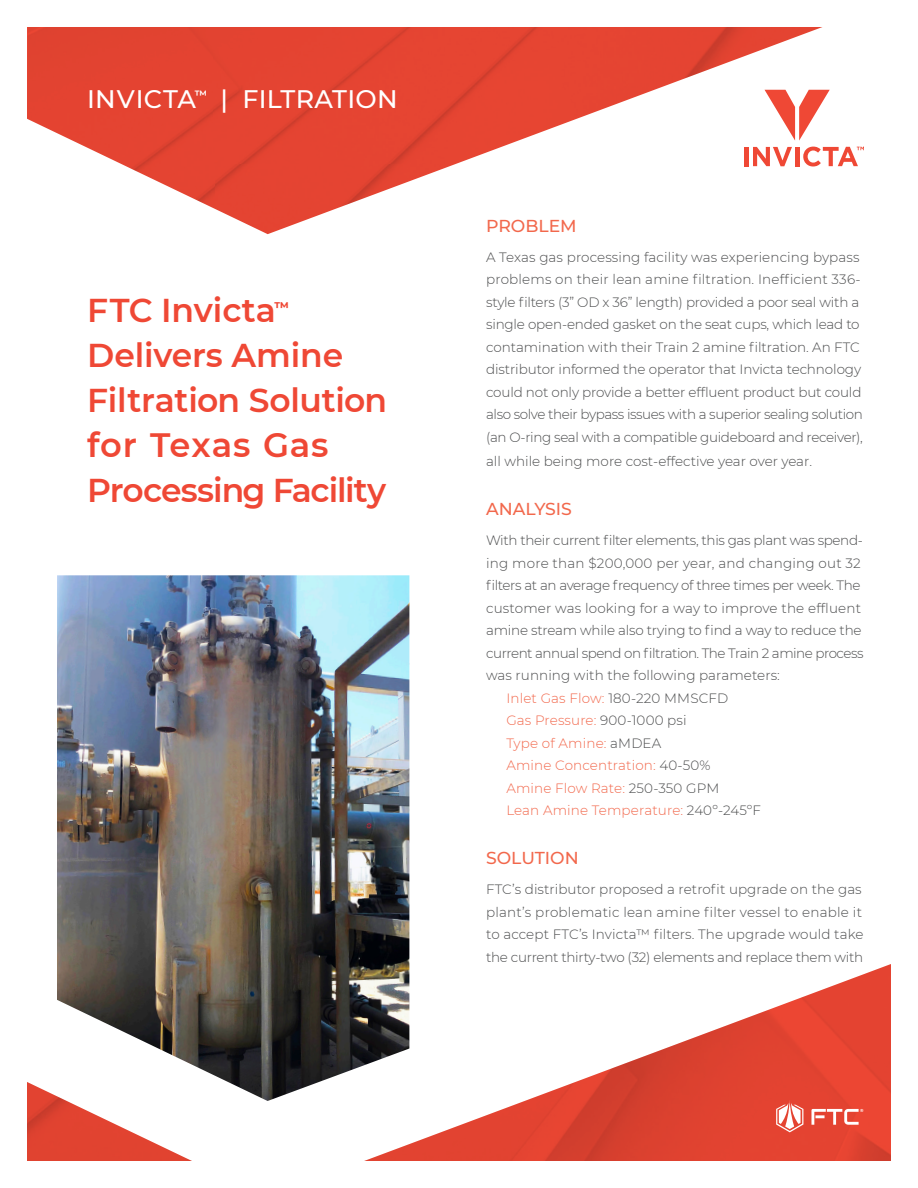
<style>
.page{position:relative;width:918px;height:1188px;background:#fff}
.page>*{position:absolute;margin:0;border:0;box-sizing:border-box;transform-origin:0 0}
.t1{font:600 33.75px "Montserrat";letter-spacing:.025em;color:#ef4835}
.t2{font:600 33px "Montserrat";letter-spacing:-.01em;color:#ef4835}
.t3{font:600 33px "Montserrat";letter-spacing:-.03em;color:#ef4835}
.t4{font:500 25.35px "Montserrat";letter-spacing:.01em;color:#fff}
.t5{font:500 17.25px "Montserrat";color:#f2684c}
.t6{font:700 13.95px "Montserrat";color:#ef4835}
.t7{font:300 13.5px/22.5px "Montserrat";letter-spacing:-.015em;color:#4b4c4d}
.t8{font:300 13.5px "Montserrat";letter-spacing:.01em;color:#f2684c}
.t9{font:300 13.5px/22.5px "Montserrat";letter-spacing:.005em;color:#4b4c4d}
.t10{font:300 13.5px "Montserrat";letter-spacing:.01em;color:#4b4c4d}
.t11{font:300 13.5px/22.5px "Montserrat";letter-spacing:-.035em;color:#4b4c4d}
.t12{font:300 13.5px "Montserrat";letter-spacing:.015em;color:#4b4c4d}
.t13{font:700 4.35px "Montserrat";color:#fff}
.s1{color:#4b4c4d}
</style>
<div class="page">
<svg style="left:27px;top:964px;width:864px;height:197px"></svg>
<svg style="left:27px;top:27px;width:796px;height:207px;fill:#e64532"></svg>
<svg style="left:765px;top:90px;width:65px;height:51px"></svg>
<hr style="left:744px;top:147px;width:4px;height:19px;background:#ef4835">
<svg style="left:753px;top:147px;width:39px;height:19px"></svg>
<hr style="left:795px;top:147px;width:4px;height:19px;background:#ef4835">
<svg style="left:803px;top:147px;width:61px;height:20px"></svg>
<img style="left:57px;top:575px;width:352px;height:526px">
<svg style="left:811px;top:1109px;width:48px;height:16px"></svg>
<svg style="left:776px;top:1100px;width:27px;height:32px"></svg>
<p class="t4" style="left:87px;top:82px;width:312px">INVICTA<sup>™</sup> | FILTRATION</p>
<p class="t2" style="left:87px;top:287px;width:190px">FTC Invicta</p>
<p class="t6" style="left:275px;top:297px;width:16px">™</p>
<p class="t2" style="left:87px;top:332px;width:257px">Delivers Amine</p>
<p class="t2" style="left:87px;top:377px;width:301px">Filtration Solution</p>
<p class="t1" style="left:87px;top:421px;width:243px">for Texas Gas</p>
<p class="t3" style="left:87px;top:467px;width:301px">Processing Facility</p>
<p class="t5" style="left:486px;top:214px;width:92px">PROBLEM</p>
<p class="t10" style="left:486px;top:248px;width:375px">A Texas gas processing facility was experiencing bypass</p>
<p class="t12" style="left:486px;top:270px;width:376px">problems on their lean amine filtration. Inefficient 336-</p>
<p class="t7" style="left:486px;top:290px;width:375px">style filters (3” OD x 36” length) provided a poor seal with a</p>
<p class="t7" style="left:486px;top:313px;width:375px">single open-ended gasket on the seat cups, which lead to</p>
<p class="t7" style="left:486px;top:335px;width:375px">contamination with their Train 2 amine filtration. An FTC</p>
<p class="t7" style="left:486px;top:358px;width:377px">distributor informed the operator that Invicta technology</p>
<p class="t7" style="left:486px;top:380px;width:377px">could not only provide a better effluent product but could</p>
<p class="t7" style="left:486px;top:403px;width:378px">also solve their bypass issues with a superior sealing solution (an O-ring seal with a compatible guideboard and receiver),</p>
<p class="t7" style="left:486px;top:449px;width:327px">all while being more cost-effective year over year.</p>
<p class="t5" style="left:486px;top:497px;width:87px">ANALYSIS</p>
<p class="t7" style="left:486px;top:529px;width:378px">With their current filter elements, this gas plant was spend&shy;ing more than $200,000 per year, and changing out 32 filters at an average frequency of three times per week. The</p>
<p class="t7" style="left:486px;top:596px;width:377px">customer was looking for a way to improve the effluent amine stream while also trying to find a way to reduce the</p>
<p class="t11" style="left:486px;top:641px;width:379px">current annual spend on filtration. The Train 2 amine process was running with the following parameters:</p>
<p class="t8" style="left:506px;top:689px;width:223px">Inlet Gas Flow: <span class="s1">180-220 MMSCFD</span></p>
<p class="t8" style="left:506px;top:711px;width:182px">Gas Pressure: <span class="s1">900-1000 psi</span></p>
<p class="t8" style="left:506px;top:734px;width:156px">Type of Amine: <span class="s1">aMDEA</span></p>
<p class="t8" style="left:506px;top:756px;width:206px">Amine Concentration: <span class="s1">40-50%</span></p>
<p class="t8" style="left:506px;top:779px;width:215px">Amine Flow Rate: <span class="s1">250-350 GPM</span></p>
<p class="t8" style="left:506px;top:801px;width:256px">Lean Amine Temperature: <span class="s1">240º-245ºF</span></p>
<p class="t5" style="left:486px;top:846px;width:94px">SOLUTION</p>
<p class="t9" style="left:486px;top:878px;width:377px">FTC’s distributor proposed a retrofit upgrade on the gas plant’s problematic lean amine filter vessel to enable it</p>
<p class="t10" style="left:486px;top:925px;width:379px">to accept FTC’s Invicta™ filters. The upgrade would take</p>
<p class="t7" style="left:486px;top:945px;width:379px">the current thirty-two (32) elements and replace them with</p>
<p class="t13" style="left:860px;top:1107px;width:5px">®</p>
</div>
